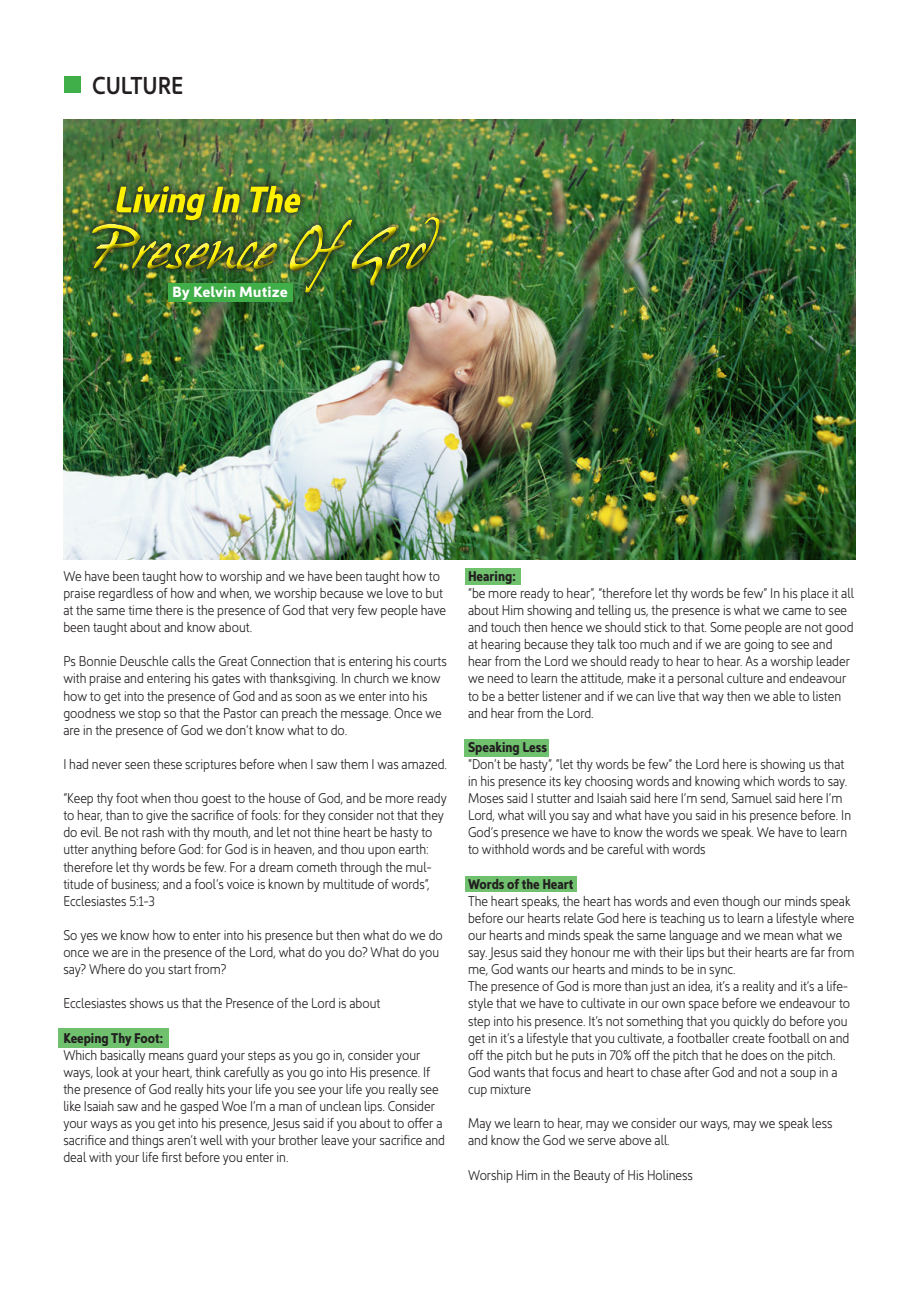
<style>
.page{position:relative;width:919px;height:1289px;background:#fff}
.page>*{position:absolute;margin:0;border:0;box-sizing:border-box;transform-origin:0 0}
.t1{font:24.75px "Kyrial Sans Pro Semi Bold Cond";color:#231f20}
.t2{font:700 15px "Kyrial Sans Pro";color:#fff}
.t3{font:14.25px/17.1px "Kyrial Sans Pro Light Cond";color:#231f20}
.t4{font:14.25px "Kyrial Sans Pro Bold Cond";color:#231f20}
</style>
<div class="page">
<img style="left:64px;top:119px;width:791px;height:440px">
<div style="left:64px;top:77px;width:16px;height:16px;background:#40ae49"></div>
<div style="left:108px;top:178px;width:200px;height:50px;background:#231f20;opacity:.75"></div>
<div style="left:168px;top:283px;width:125px;height:19px;background:#40ae49"></div>
<div style="left:58px;top:1028px;width:110px;height:19px;background:#6fc16e"></div>
<div style="left:465px;top:568px;width:55px;height:17px;background:#6fc16e"></div>
<div style="left:464px;top:739px;width:84px;height:17px;background:#6fc16e"></div>
<div style="left:465px;top:876px;width:111px;height:16px;background:#6fc16e"></div>
<div style="left:85px;top:210px;width:362px;height:90px;background:#231f20;opacity:.75"></div>
<img style="left:92px;top:186px;width:347px;height:30px">
<div style="left:89px;top:216px;width:351px;height:78px;background:#231f20;opacity:.75"></div>
<p class="t1" style="left:92px;top:67px;width:93px">CULTURE</p>
<p class="t2" style="left:172px;top:281px;width:117px">By Kelvin Mutize</p>
<p class="t3" style="left:63px;top:566px;width:384px">We have been taught how to worship and we have been taught how to praise regardless of how and when, we worship because we love to but at the same time there is the presence of God that very few people have been taught about and know about.</p>
<p class="t3" style="left:63px;top:651px;width:385px">Ps Bonnie Deuschle calls the Great Connection that is entering his courts with praise and entering his gates with thanksgiving. In church we know how to get into the presence of God and as soon as we enter into his goodness we stop so that the Pastor can preach the message. Once we are in the presence of God we don’t know what to do.</p>
<p class="t3" style="left:63px;top:754px;width:385px">I had never seen these scriptures before when I saw them I was amazed.</p>
<p class="t3" style="left:63px;top:788px;width:385px">“Keep thy foot when thou goest to the house of God, and be more ready to hear, than to give the sacrifice of fools: for they consider not that they do evil. Be not rash with thy mouth, and let not thine heart be hasty to utter anything before God: for God is in heaven, and thou upon earth: therefore let thy words be few. For a dream cometh through the mul&shy;titude of business; and a fool’s voice is known by multitude of words”, Ecclesiastes 5:1-3</p>
<p class="t3" style="left:63px;top:925px;width:381px">So yes we know how to enter into his presence but then what do we do once we are in the presence of the Lord, what do you do? What do you say? Where do you start from?</p>
<p class="t3" style="left:63px;top:993px;width:318px">Ecclesiastes shows us that the Presence of the Lord is about</p>
<p class="t4" style="left:63px;top:1027px;width:101px">Keeping Thy Foot:</p>
<p class="t3" style="left:63px;top:1044px;width:383px">Which basically means guard your steps as you go in, consider your ways, look at your heart, think carefully as you go into His presence. If the presence of God really hits your life you see your life you really see like Isaiah saw and he gasped Woe I’m a man of unclean lips. Consider your ways as you get into his presence, Jesus said if you about to offer a sacrifice and things aren’t well with your brother leave your sacrifice and deal with your life first before you enter in.</p>
<p class="t4" style="left:468px;top:565px;width:49px">Hearing:</p>
<p class="t3" style="left:468px;top:583px;width:387px">“be more ready to hear”, “therefore let thy words be few” In his place it all about Him showing and telling us, the presence is what we came to see and touch then hence we should stick to that. Some people are not good at hearing because they talk too much and if we are going to see and hear from the Lord we should ready to hear to hear. As a worship leader we need to learn the attitude, make it a personal culture and endeavour to be a better listener and if we can live that way then we able to listen and hear from the Lord.</p>
<p class="t4" style="left:468px;top:736px;width:80px">Speaking Less</p>
<p class="t3" style="left:468px;top:754px;width:384px">“Don’t be hasty”, “let thy words be few” the Lord here is showing us that in his presence its key choosing words and knowing which words to say.<br>Moses said I stutter and Isaiah said here I’m send, Samuel said here I’m Lord, what will you say and what have you said in his presence before. In God’s presence we have to know the words we speak. We have to learn to withhold words and be careful with words</p>
<p class="t4" style="left:468px;top:873px;width:107px">Words of the Heart</p>
<p class="t3" style="left:468px;top:891px;width:388px">The heart speaks, the heart has words and even though our minds speak before our hearts relate God here is teaching us to learn a lifestyle where our hearts and minds speak the same language and we mean what we say. Jesus said they honour me with their lips but their hearts are far from me, God wants our hearts and minds to be in sync.</p>
<p class="t3" style="left:468px;top:976px;width:383px">The presence of God is more than just an idea, it’s a reality and it’s a life&shy;style that we have to cultivate in our own space before we endeavour to step into his presence. It’s not something that you quickly do before you get in it’s a lifestyle that you cultivate, a footballer create football on and off the pitch but he puts in 70% off the pitch that he does on the pitch.</p>
<p class="t3" style="left:468px;top:1062px;width:371px">God wants that focus and heart to chase after God and not a soup in a cup mixture</p>
<p class="t3" style="left:468px;top:1113px;width:366px">May we learn to hear, may we consider our ways, may we speak less and know the God we serve above all.</p>
<p class="t3" style="left:468px;top:1164px;width:226px">Worship Him in the Beauty of His Holiness</p>
</div>
